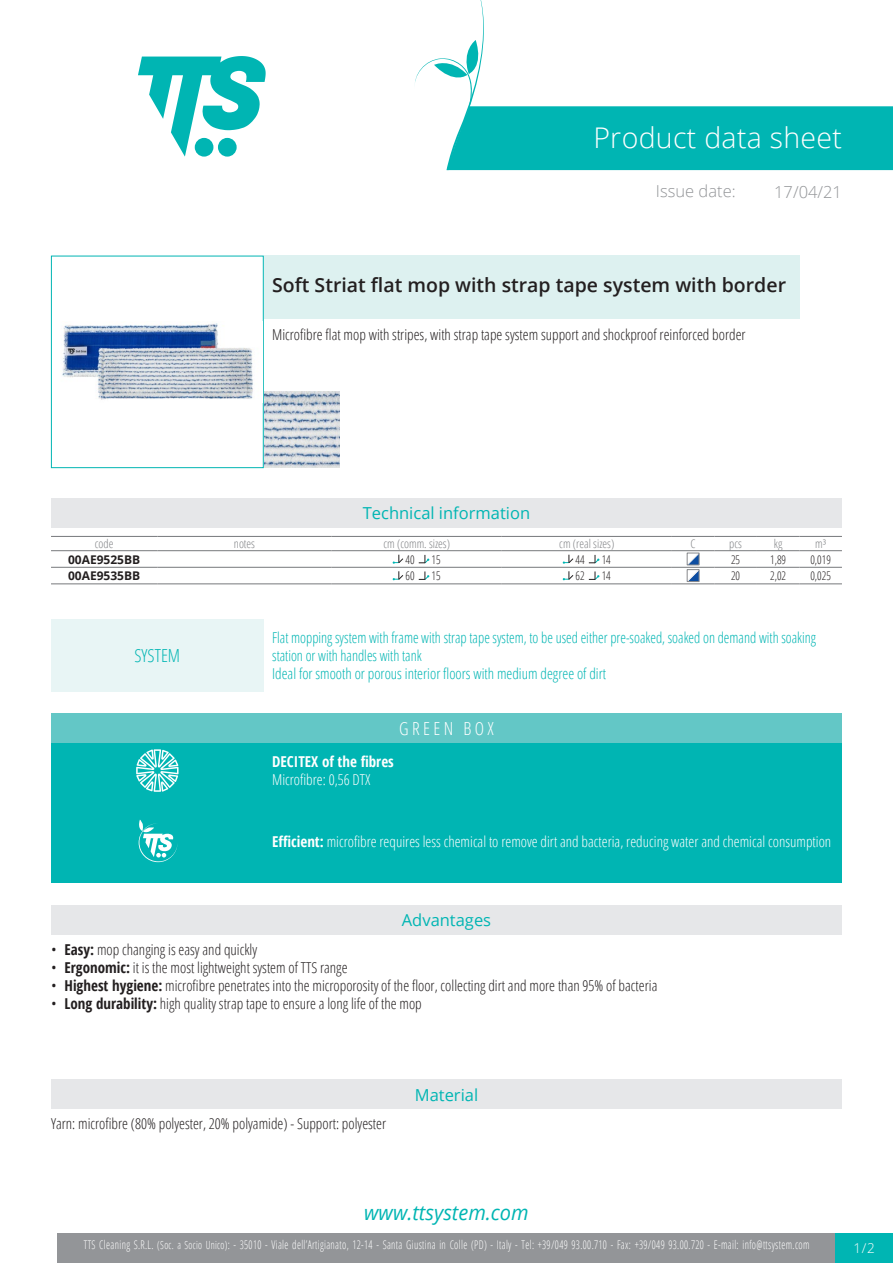
<style>
.page{position:relative;width:893px;height:1263px;background:#fff}
.page>*{position:absolute;margin:0;border:0;box-sizing:border-box;transform-origin:0 0}
.Titolo1{font:300 28.5px "Open Sans";letter-spacing:.01em;color:#fff}
.t1{font:italic 20.85px "Open Sans";color:#00b5b3;scale:.96 1}
.Nome{font:600 19.5px "Open Sans";color:#231f20}
.Titolo6{font:300 18px "Open Sans Condensed";color:#fff}
.Titolo15{font:300 18px "Open Sans Condensed";color:#00b5b3}
.Titolo3{font:16.5px "Open Sans";color:#00b5b3}
.Titolo2{font:300 16.5px "Open Sans";color:#939598}
.Titolo8{font:16.5px "Open Sans";color:#00b5b3}
.Titolo16{font:16.5px "Open Sans";color:#00b5b3}
.Descrizione{font:300 condensed 15px "Open Sans";color:#231f20}
.DefinizioneSistema{font:300 15px/18px "Open Sans Condensed";color:#00b5b3;scale:.95 1}
.GreenBoxCam{font:300 condensed 15px "Open Sans";color:#fff}
.Materiale{font:300 condensed 15px "Open Sans";color:#231f20}
.IdealePer{font:300 15px "Open Sans Condensed";color:#00b5b3}
.GreenBoxDecitexFibre{font:700 15px "Open Sans Condensed";color:#fff}
.GreenBoxDecitexFibre-2{font:300 15px "Open Sans Condensed";color:#fff}
.t2{font:300 13.5px "Open Sans";color:#fff}
.t3{font:300 12px "Open Sans Condensed";letter-spacing:.035em;color:#fff;scale:.85 1}
.TabTecnica_Intestazi{font:300 12px "Open Sans Condensed";color:#808285}
.TabTecnica_Corpo{font:300 12px "Open Sans Condensed";color:#231f20;scale:.95 1}
.TabTecnica_Codice{font:700 12px "Open Sans";color:#231f20}
.s1{font-family:"Open Sans Condensed";font-weight:700;font-stretch:normal}
.s2{font-size:11.25px}
</style>
<div class="page">
<svg style="left:138px;top:56px;width:128px;height:101px"></svg>
<div style="left:57px;top:1233px;width:779px;height:30px;background:#939598"></div>
<div style="left:836px;top:1233px;width:57px;height:30px;background:#00b5b3"></div>
<svg style="left:415px;top:0;width:478px;height:170px"></svg>
<div style="left:51px;top:256px;width:213px;height:212px;border:1px solid #00b5b3"></div>
<img style="left:52px;top:321px;width:211px;height:81px">
<div style="left:264px;top:256px;width:535px;height:63px;background:#ddf1f0"></div>
<img style="left:264px;top:391px;width:76px;height:76px">
<div style="left:51px;top:498px;width:791px;height:30px;background:#e6e7e9"></div>
<hr style="left:51px;top:536px;width:106px;height:1px;background:#76787b">
<hr style="left:51px;top:550px;width:106px;height:1px;background:#76787b">
<hr style="left:157px;top:536px;width:175px;height:1px;background:#76787b">
<hr style="left:157px;top:550px;width:175px;height:1px;background:#76787b">
<hr style="left:332px;top:536px;width:170px;height:1px;background:#76787b">
<hr style="left:332px;top:550px;width:170px;height:1px;background:#76787b">
<hr style="left:502px;top:536px;width:170px;height:1px;background:#76787b">
<hr style="left:502px;top:550px;width:170px;height:1px;background:#76787b">
<hr style="left:672px;top:536px;width:42px;height:1px;background:#76787b">
<hr style="left:672px;top:550px;width:42px;height:1px;background:#76787b">
<hr style="left:714px;top:536px;width:43px;height:1px;background:#76787b">
<hr style="left:714px;top:550px;width:43px;height:1px;background:#76787b">
<hr style="left:757px;top:536px;width:42px;height:1px;background:#76787b">
<hr style="left:757px;top:550px;width:42px;height:1px;background:#76787b">
<hr style="left:799px;top:536px;width:43px;height:1px;background:#76787b">
<hr style="left:799px;top:550px;width:43px;height:1px;background:#76787b">
<hr style="left:51px;top:567px;width:106px;height:1px;background:#76787b">
<hr style="left:51px;top:584px;width:106px;height:1px;background:#76787b">
<hr style="left:157px;top:567px;width:175px;height:1px;background:#76787b">
<hr style="left:157px;top:584px;width:175px;height:1px;background:#76787b">
<hr style="left:332px;top:567px;width:170px;height:1px;background:#76787b">
<hr style="left:332px;top:584px;width:170px;height:1px;background:#76787b">
<hr style="left:502px;top:567px;width:170px;height:1px;background:#76787b">
<hr style="left:502px;top:584px;width:170px;height:1px;background:#76787b">
<hr style="left:672px;top:567px;width:42px;height:1px;background:#76787b">
<hr style="left:672px;top:584px;width:42px;height:1px;background:#76787b">
<hr style="left:714px;top:567px;width:43px;height:1px;background:#76787b">
<hr style="left:714px;top:584px;width:43px;height:1px;background:#76787b">
<hr style="left:757px;top:567px;width:42px;height:1px;background:#76787b">
<hr style="left:757px;top:584px;width:42px;height:1px;background:#76787b">
<hr style="left:799px;top:567px;width:43px;height:1px;background:#76787b">
<hr style="left:799px;top:584px;width:43px;height:1px;background:#76787b">
<svg style="left:393px;top:555px;width:10px;height:9px"></svg>
<svg style="left:419px;top:555px;width:10px;height:8px"></svg>
<svg style="left:563px;top:555px;width:10px;height:9px"></svg>
<svg style="left:589px;top:555px;width:11px;height:8px"></svg>
<svg style="left:393px;top:571px;width:10px;height:9px"></svg>
<svg style="left:419px;top:571px;width:10px;height:9px"></svg>
<svg style="left:563px;top:571px;width:10px;height:9px"></svg>
<svg style="left:589px;top:571px;width:11px;height:9px"></svg>
<svg style="left:687px;top:553px;width:12px;height:27px"></svg>
<div style="left:687px;top:569px;width:12px;height:13px;border:1px solid #87898c"></div>
<div style="left:51px;top:619px;width:213px;height:72px;background:#e8f5f5"></div>
<div style="left:51px;top:713px;width:791px;height:30px;background:#63c7c6"></div>
<div style="left:51px;top:743px;width:213px;height:55px;background:#00b5b3"></div>
<svg style="left:136px;top:749px;width:43px;height:43px"></svg>
<div style="left:264px;top:743px;width:578px;height:55px;background:#00b5b3"></div>
<div style="left:51px;top:798px;width:213px;height:85px;background:#00b5b3"></div>
<svg style="left:138px;top:820px;width:40px;height:42px"></svg>
<div style="left:264px;top:798px;width:578px;height:85px;background:#00b5b3"></div>
<div style="left:51px;top:905px;width:791px;height:30px;background:#e6e7e9"></div>
<div style="left:51px;top:1079px;width:791px;height:30px;background:#e6e7e9"></div>
<p class="Titolo1" style="left:593px;top:118px;width:250px">Product data sheet</p>
<p class="Titolo2" style="left:656px;top:180px;width:81px">Issue date:</p>
<p class="Titolo2" style="left:774px;top:180px;width:69px">17/04/21</p>
<p class="Nome" style="left:272px;top:271px;width:515px">Soft Striat flat mop with strap tape system with border</p>
<p class="Descrizione" style="left:272px;top:324px;width:475px">Microfibre flat mop with stripes, with strap tape system support and shockproof reinforced border</p>
<p class="Titolo3" style="left:363px;top:502px;width:169px">Technical information</p>
<p class="TabTecnica_Intestazi" style="left:95px;top:535px;width:20px">code</p>
<p class="TabTecnica_Intestazi" style="left:234px;top:535px;width:23px">notes</p>
<p class="TabTecnica_Intestazi" style="left:383px;top:535px;width:68px">cm (comm. sizes)</p>
<p class="TabTecnica_Intestazi" style="left:559px;top:535px;width:57px">cm (real sizes)</p>
<p class="TabTecnica_Intestazi" style="left:691px;top:535px;width:7px">C</p>
<p class="TabTecnica_Intestazi" style="left:729px;top:535px;width:14px">pcs</p>
<p class="TabTecnica_Intestazi" style="left:774px;top:535px;width:10px">kg</p>
<p class="TabTecnica_Intestazi" style="left:815px;top:535px;width:13px">m³</p>
<p class="TabTecnica_Codice" style="left:68px;top:551px;width:74px">00AE9525BB</p>
<p class="TabTecnica_Corpo" style="left:405px;top:551px;width:11px">40</p>
<p class="TabTecnica_Corpo" style="left:432px;top:551px;width:11px">15</p>
<p class="TabTecnica_Corpo" style="left:576px;top:551px;width:11px">44</p>
<p class="TabTecnica_Corpo" style="left:602px;top:551px;width:11px">14</p>
<p class="TabTecnica_Corpo" style="left:731px;top:551px;width:11px">25</p>
<p class="TabTecnica_Corpo" style="left:770px;top:551px;width:18px">1,89</p>
<p class="TabTecnica_Corpo" style="left:810px;top:551px;width:23px">0,019</p>
<p class="TabTecnica_Codice" style="left:68px;top:567px;width:74px">00AE9535BB</p>
<p class="TabTecnica_Corpo" style="left:405px;top:568px;width:11px">60</p>
<p class="TabTecnica_Corpo" style="left:432px;top:568px;width:11px">15</p>
<p class="TabTecnica_Corpo" style="left:576px;top:568px;width:11px">62</p>
<p class="TabTecnica_Corpo" style="left:602px;top:568px;width:11px">14</p>
<p class="TabTecnica_Corpo" style="left:731px;top:568px;width:11px">20</p>
<p class="TabTecnica_Corpo" style="left:770px;top:568px;width:18px">2,02</p>
<p class="TabTecnica_Corpo" style="left:810px;top:568px;width:23px">0,025</p>
<p class="Titolo15" style="left:134px;top:643px;width:47px">SYSTEM</p>
<p class="DefinizioneSistema" style="left:272px;top:628px;width:574px">Flat mopping system with frame with strap tape system, to be used either pre-soaked, soaked on demand with soaking station or with handles with tank</p>
<p class="IdealePer" style="left:272px;top:663px;width:335px">Ideal for smooth or porous interior floors with medium degree of dirt</p>
<p class="Titolo6" style="left:399px;top:716px;width:96px">G R E E N B O X</p>
<p class="GreenBoxDecitexFibre" style="left:272px;top:751px;width:123px">DECITEX of the fibres</p>
<p class="GreenBoxDecitexFibre-2" style="left:272px;top:770px;width:100px">Microfibre: 0,56 DTX</p>
<p class="GreenBoxCam" style="left:272px;top:831px;width:561px"><span class="s1">Efficient:</span> microfibre requires less chemical to remove dirt and bacteria, reducing water and chemical consumption</p>
<p class="Titolo8" style="left:402px;top:909px;width:91px">Advantages</p>
<p class="Descrizione" style="left:51px;top:939px;width:208px">• <span class="s1">Easy:</span> mop changing is easy and quickly</p>
<p class="Descrizione" style="left:51px;top:957px;width:298px">• <span class="s1">Ergonomic:</span> it is the most lightweight system of TTS range</p>
<p class="Descrizione" style="left:51px;top:975px;width:608px">• <span class="s1">Highest hygiene:</span> microfibre penetrates into the microporosity of the floor, collecting dirt and more than 95% of bacteria</p>
<p class="Descrizione" style="left:51px;top:993px;width:372px">• <span class="s1">Long durability:</span> high quality strap tape to ensure a long life of the mop</p>
<p class="Materiale" style="left:51px;top:1113px;width:337px">Yarn: microfibre (80% polyester, 20% polyamide) - Support: polyester</p>
<p class="Titolo16" style="left:415px;top:1083px;width:65px">Material</p>
<h2 class="t1" style="left:364px;top:1198px;width:173px">www.ttsystem.com</h2>
<p class="t3" style="left:84px;top:1236px;width:855px">TTS Cleaning S.R.L. <span class="s2">(Soc. a Socio Unico)</span>: - 35010 - Viale dell’Artigianato, 12-14 - Santa Giustina in Colle (PD) - Italy - Tel: +39/049 93.00.710 - Fax: +39/049 93.00.720 - E-mail: info@ttsystem.com</p>
<p class="t2" style="left:854px;top:1239px;width:23px">1/2</p>
</div>
